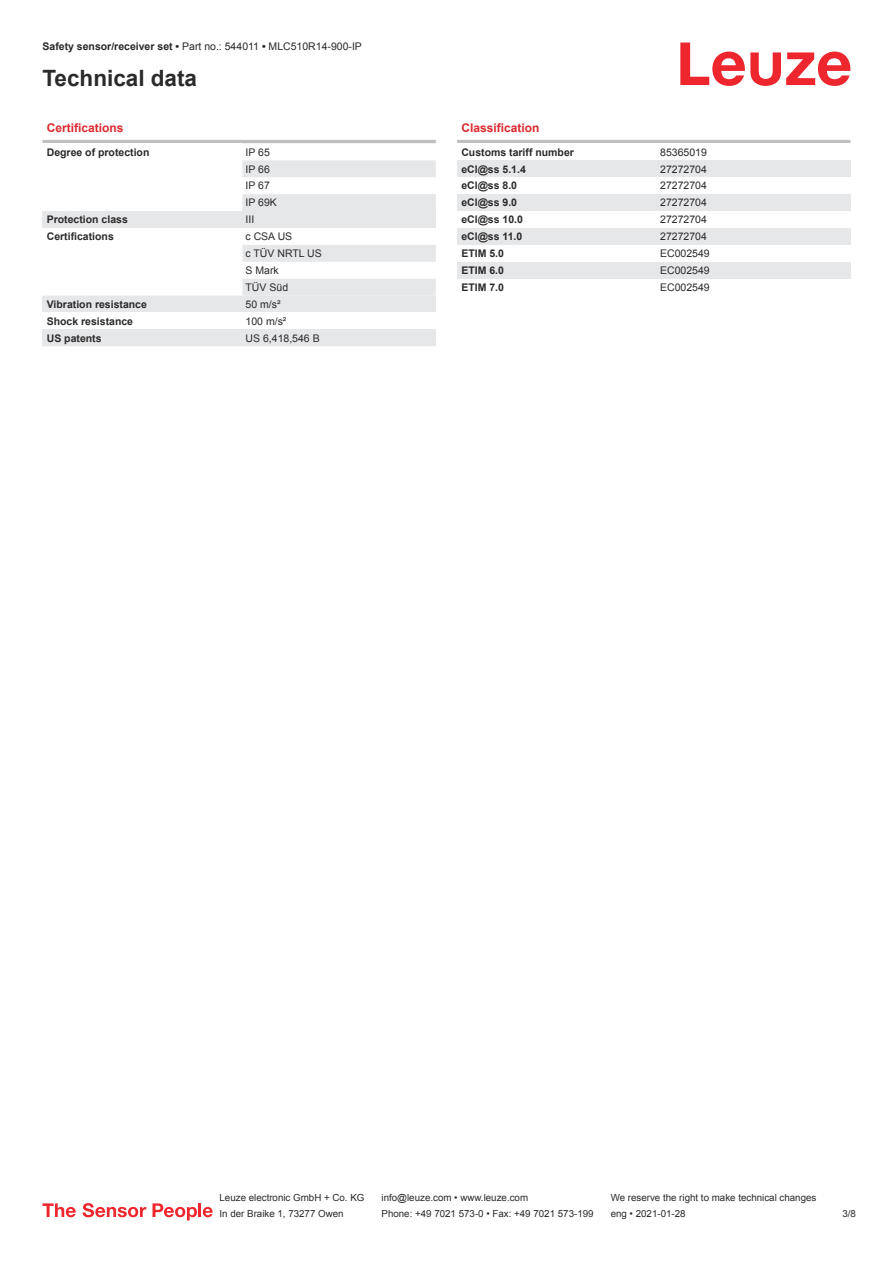
<style>
.page{position:relative;width:893px;height:1263px;background:#fff}
.page>*{position:absolute;margin:0;border:0;box-sizing:border-box;transform-origin:0 0}
.t1{font:700 22.5px "Arial";color:#2b292a}
.t2{font:700 12px "Arial";color:#db2a30}
.t3{font:10.5px/17px "Arial";color:#2b292a}
.t4{font:700 10.5px "Arial";color:#2b292a}
.t5{font:9.75px "Arial";color:#2b292a}
.s1{font-weight:700}
</style>
<div class="page">
<svg style="left:680px;top:43px;width:170px;height:43px"></svg>
<hr style="left:43px;top:140px;width:393px;height:3px;background:#bdbfc1">
<svg style="left:242px;top:143px;width:194px;height:68px"></svg>
<div style="left:43px;top:211px;width:199px;height:17px;background:#e6e7e9"></div>
<div style="left:242px;top:211px;width:194px;height:17px;background:#e6e7e9"></div>
<svg style="left:242px;top:245px;width:194px;height:51px"></svg>
<div style="left:43px;top:296px;width:199px;height:16px;background:#e6e7e9"></div>
<div style="left:242px;top:296px;width:194px;height:16px;background:#e6e7e9"></div>
<div style="left:43px;top:329px;width:199px;height:17px;background:#e6e7e9"></div>
<div style="left:242px;top:329px;width:194px;height:17px;background:#e6e7e9"></div>
<hr style="left:457px;top:140px;width:393px;height:3px;background:#bdbfc1">
<div style="left:457px;top:160px;width:200px;height:17px;background:#e6e7e9"></div>
<div style="left:657px;top:160px;width:193px;height:17px;background:#e6e7e9"></div>
<div style="left:457px;top:194px;width:200px;height:17px;background:#e6e7e9"></div>
<div style="left:657px;top:194px;width:193px;height:17px;background:#e6e7e9"></div>
<div style="left:457px;top:228px;width:200px;height:17px;background:#e6e7e9"></div>
<div style="left:657px;top:228px;width:193px;height:17px;background:#e6e7e9"></div>
<div style="left:457px;top:262px;width:200px;height:17px;background:#e6e7e9"></div>
<div style="left:657px;top:262px;width:193px;height:17px;background:#e6e7e9"></div>
<svg style="left:43px;top:1203px;width:33px;height:14px"></svg>
<svg style="left:83px;top:1203px;width:63px;height:14px"></svg>
<svg style="left:153px;top:1203px;width:44px;height:17px"></svg>
<hr style="left:198px;top:1203px;width:3px;height:14px;background:#ed272d">
<svg style="left:203px;top:1207px;width:10px;height:10px"></svg>
<p class="t3" style="left:43px;top:39px;width:321px"><span class="s1">Safety sensor/receiver set •</span> Part no.: 544011 <span class="s1">•</span> MLC510R14-900-IP</p>
<h1 class="t1" style="left:43px;top:69px;width:156px">Technical data</h1>
<p class="t2" style="left:47px;top:123px;width:78px">Certifications</p>
<p class="t4" style="left:47px;top:148px;width:104px">Degree of protection</p>
<p class="t3" style="left:246px;top:144px;width:33px">IP 65<br>IP 66<br>IP 67<br>IP 69K</p>
<p class="t4" style="left:47px;top:215px;width:83px">Protection class</p>
<p class="t3" style="left:246px;top:212px;width:10px">III</p>
<p class="t4" style="left:47px;top:232px;width:69px">Certifications</p>
<p class="t3" style="left:246px;top:229px;width:78px">c CSA US<br>c TÜV NRTL US<br>S Mark<br>TÜV Süd</p>
<p class="t4" style="left:47px;top:300px;width:102px">Vibration resistance</p>
<p class="t3" style="left:246px;top:297px;width:37px">50 m/s²</p>
<p class="t4" style="left:47px;top:317px;width:88px">Shock resistance</p>
<p class="t3" style="left:246px;top:313px;width:42px">100 m/s²</p>
<p class="t4" style="left:47px;top:334px;width:56px">US patents</p>
<p class="t3" style="left:246px;top:330px;width:76px">US 6,418,546 B</p>
<p class="t2" style="left:461px;top:123px;width:80px">Classification</p>
<p class="t4" style="left:461px;top:148px;width:114px">Customs tariff number</p>
<p class="t3" style="left:660px;top:144px;width:48px">85365019</p>
<p class="t4" style="left:461px;top:165px;width:66px">eCl@ss 5.1.4</p>
<p class="t3" style="left:660px;top:161px;width:48px">27272704</p>
<p class="t4" style="left:461px;top:182px;width:57px">eCl@ss 8.0</p>
<p class="t3" style="left:660px;top:178px;width:48px">27272704</p>
<p class="t4" style="left:461px;top:198px;width:57px">eCl@ss 9.0</p>
<p class="t3" style="left:660px;top:195px;width:48px">27272704</p>
<p class="t4" style="left:461px;top:215px;width:63px">eCl@ss 10.0</p>
<p class="t3" style="left:660px;top:212px;width:48px">27272704</p>
<p class="t4" style="left:461px;top:232px;width:63px">eCl@ss 11.0</p>
<p class="t3" style="left:660px;top:229px;width:48px">27272704</p>
<p class="t4" style="left:461px;top:249px;width:44px">ETIM 5.0</p>
<p class="t3" style="left:660px;top:246px;width:51px">EC002549</p>
<p class="t4" style="left:461px;top:266px;width:44px">ETIM 6.0</p>
<p class="t3" style="left:660px;top:263px;width:51px">EC002549</p>
<p class="t4" style="left:461px;top:283px;width:44px">ETIM 7.0</p>
<p class="t3" style="left:660px;top:280px;width:51px">EC002549</p>
<p class="t5" style="left:220px;top:1194px;width:146px">Leuze electronic GmbH + Co. KG</p>
<p class="t5" style="left:381px;top:1194px;width:148px">info@leuze.com • www.leuze.com</p>
<p class="t5" style="left:611px;top:1194px;width:207px">We reserve the right to make technical changes</p>
<p class="t5" style="left:220px;top:1210px;width:126px">In der Braike 1, 73277 Owen</p>
<p class="t5" style="left:381px;top:1210px;width:214px">Phone: +49 7021 573-0 • Fax: +49 7021 573-199</p>
<p class="t5" style="left:611px;top:1210px;width:76px">eng • 2021-01-28</p>
<p class="t5" style="left:842px;top:1210px;width:15px">3 /8</p>
</div>
